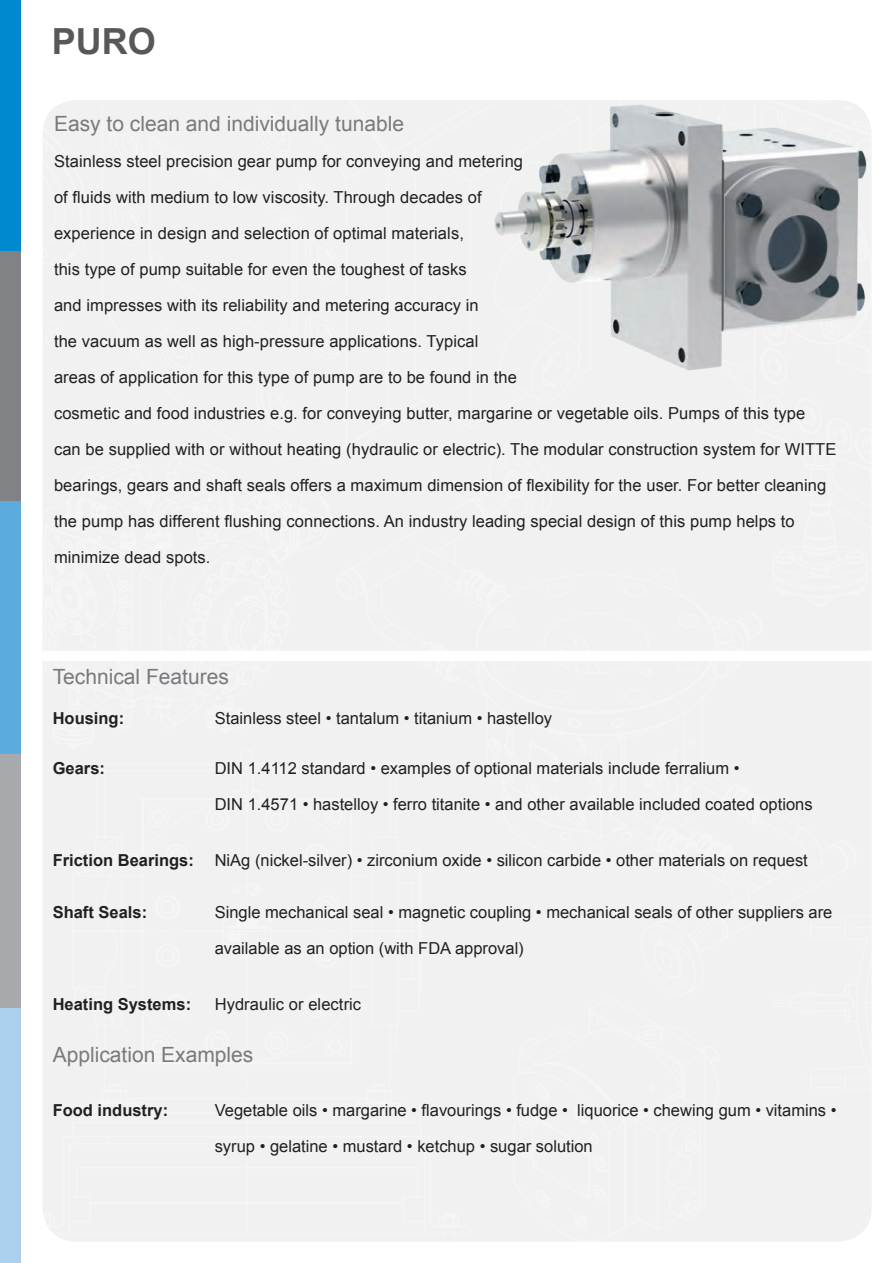
<style>
.page{position:relative;width:893px;height:1263px;background:#fff}
.page>*{position:absolute;margin:0;border:0;box-sizing:border-box;transform-origin:0 0}
.t1{font:700 36px "Arial";color:#57585a}
.t2{font:21px "Arial";color:#787a7d}
.t3{font:16.5px/36px "Arial";letter-spacing:.005em;color:#231f20}
.t4{font:700 16.5px "Arial";color:#231f20}
</style>
<div class="page">
<div style="left:0;top:0;width:21px;height:257px;background:#0089cf"></div>
<div style="left:0;top:251px;width:21px;height:253px;background:#808285"></div>
<div style="left:0;top:501px;width:21px;height:256px;background:#5babdf"></div>
<div style="left:0;top:754px;width:21px;height:259px;background:#a8a9ad"></div>
<div style="left:0;top:1008px;width:21px;height:255px;background:#accfed"></div>
<div style="left:43px;top:750px;width:829px;height:492px;background:#f1f1f2"></div>
<div style="left:43px;top:789px;width:255px;height:453px;background:#f1f1f2"></div>
<div style="left:71px;top:763px;width:227px;height:472px;background:#f1f1f2"></div>
<div style="left:100px;top:100px;width:772px;height:355px;background:#f1f1f2"></div>
<div style="left:298px;top:100px;width:422px;height:1142px;background:#f1f1f2"></div>
<div style="left:590px;top:750px;width:282px;height:395px;background:#f1f1f2"></div>
<div style="left:217px;top:455px;width:655px;height:295px;background:#f1f1f2"></div>
<div style="left:43px;top:462px;width:257px;height:288px;background:#f1f1f2"></div>
<svg style="left:220px;top:689px;width:6px;height:6px"></svg>
<div style="left:43px;top:101px;width:174px;height:543px;background:#f1f1f2"></div>
<svg style="left:269px;top:639px;width:7px;height:6px"></svg>
<img style="left:486px;top:100px;width:381px;height:273px">
<div style="left:43px;top:651px;width:829px;height:10px;background:#fff"></div>
<h1 class="t1" style="left:52px;top:28px;width:106px">PURO</h1>
<p class="t2" style="left:54px;top:115px;width:352px">Easy to clean and individually tunable</p>
<p class="t3" style="left:54px;top:144px;width:784px">Stainless steel precision gear pump for conveying and metering<br>of fluids with medium to low viscosity. Through decades of<br>experience in design and selection of optimal materials,<br>this type of pump suitable for even the toughest of tasks<br>and impresses with its reliability and metering accuracy in<br>the vacuum as well as high-pressure applications. Typical<br>areas of application for this type of pump are to be found in the<br>cosmetic and food industries e.g. for conveying butter, margarine or vegetable oils. Pumps of this type<br>can be supplied with or without heating (hydraulic or electric). The modular construction system for WITTE bearings, gears and shaft seals offers a maximum dimension of flexibility for the user. For better cleaning the pump has different flushing connections. An industry leading special design of this pump helps to minimize dead spots.</p>
<p class="t2" style="left:53px;top:663px;width:178px">Technical Features</p>
<p class="t4" style="left:53px;top:712px;width:73px">Housing:</p>
<p class="t3" style="left:215px;top:701px;width:339px">Stainless steel • tantalum • titanium • hastelloy</p>
<p class="t4" style="left:53px;top:762px;width:54px">Gears:</p>
<p class="t3" style="left:215px;top:750px;width:599px">DIN 1.4112 standard • examples of optional materials include ferralium •<br>DIN 1.4571 • hastelloy • ferro titanite • and other available included coated options</p>
<p class="t4" style="left:53px;top:854px;width:143px">Friction Bearings:</p>
<p class="t3" style="left:215px;top:842px;width:595px">NiAg (nickel-silver) • zirconium oxide • silicon carbide • other materials on request</p>
<p class="t4" style="left:53px;top:906px;width:96px">Shaft Seals:</p>
<p class="t3" style="left:215px;top:896px;width:619px">Single mechanical seal • magnetic coupling • mechanical seals of other suppliers are available as an option (with FDA approval)</p>
<p class="t4" style="left:53px;top:998px;width:140px">Heating Systems:</p>
<p class="t3" style="left:215px;top:988px;width:148px">Hydraulic or electric</p>
<p class="t2" style="left:53px;top:1041px;width:202px">Application Examples</p>
<p class="t4" style="left:53px;top:1104px;width:117px">Food industry:</p>
<p class="t3" style="left:215px;top:1092px;width:623px">Vegetable oils • margarine • flavourings • fudge • liquorice • chewing gum • vitamins • syrup • gelatine • mustard • ketchup • sugar solution</p>
</div>
